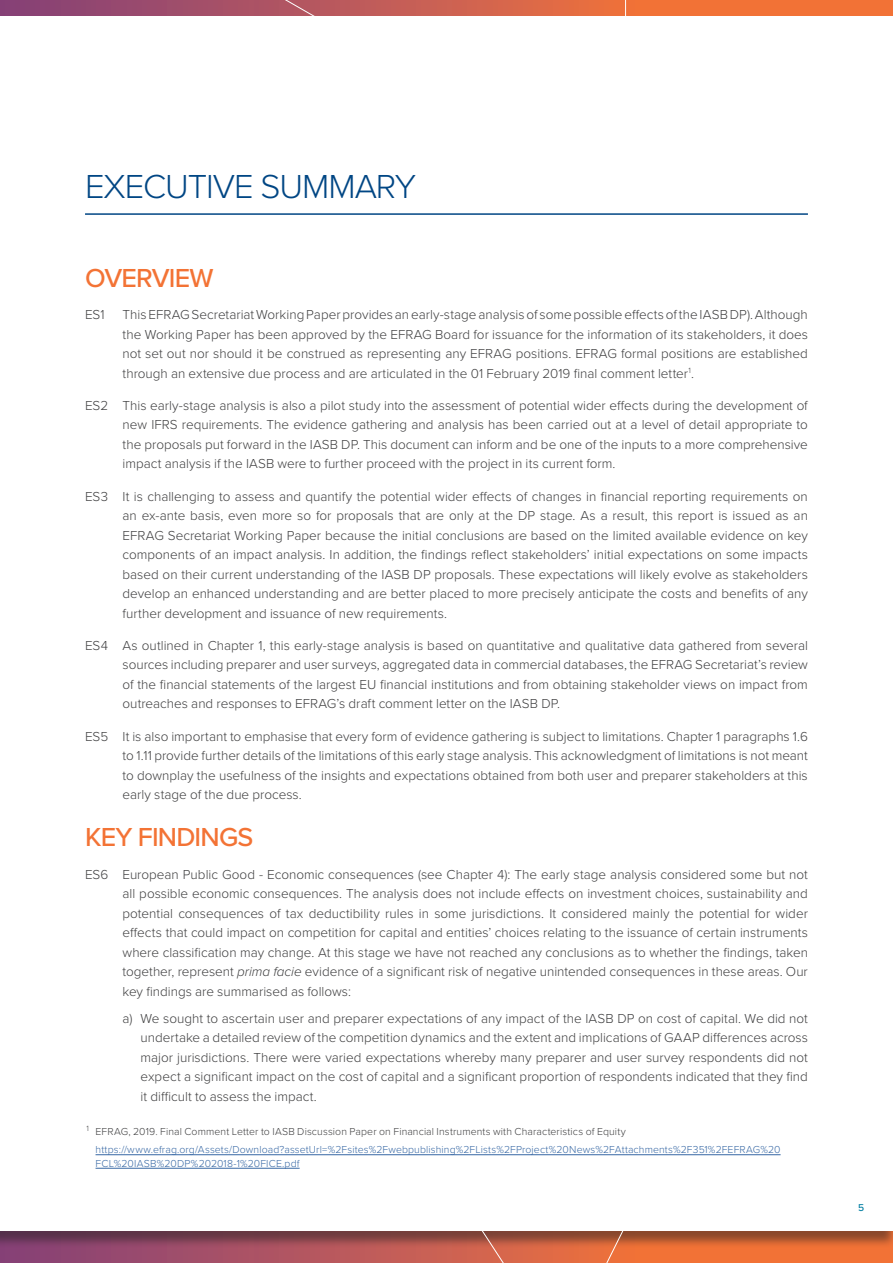
<style>
.page{position:relative;width:893px;height:1263px;background:#fff}
.page>*{position:absolute;margin:0;border:0;box-sizing:border-box;transform-origin:0 0}
.Paginatitel{font:300 34.5px "Proxima Nova";letter-spacing:-.03em;color:#004684}
.broodtekst{font:500 27px "Proxima Nova";letter-spacing:-.03em;color:#f37335}
.broodtekst-2{font:300 13.5px/19.5px "Proxima Nova";color:#3e3e3f;text-align:justify}
.abcde{font:300 13.5px/19.5px "Proxima Nova";color:#3e3e3f;text-align:justify}
.broodtekst-3{font:300 10.5px/13.5px "Proxima Nova";letter-spacing:.01em;color:#3667a4}
.broodtekst-4{font:300 10.5px "Proxima Nova";letter-spacing:.01em;color:#3e3e3f}
.t1{font:500 10.2px "Proxima Nova";color:#007ea2}
.s1{font-style:italic}
</style>
<div class="page">
<svg style="left:173px;top:0;width:454px;height:16px;background:#c55f56"></svg>
<svg style="left:0;top:0;width:173px;height:16px;background:#914670"></svg>
<svg style="left:129px;top:1155px;width:763px;height:108px"></svg>
<hr style="left:85px;top:213px;width:723px;height:2px;background:#004684">
<hr style="left:96px;top:1154px;width:685px;height:1px;background:#3667a4">
<hr style="left:96px;top:1168px;width:204px;height:1px;background:#3667a4">
<p class="Paginatitel" style="left:85px;top:161px;width:333px">EXECUTIVE SUMMARY</p>
<p class="broodtekst" style="left:85px;top:258px;width:130px">OVERVIEW</p>
<p class="broodtekst-2" style="left:85px;top:304px;width:21px">ES1</p>
<p class="broodtekst-2" style="left:123px;top:304px;width:687px">This EFRAG Secretariat Working Paper provides an early-stage analysis of some possible effects of the IASB DP). Although the Working Paper has been approved by the EFRAG Board for issuance for the information of its stakeholders, it does not set out nor should it be construed as representing any EFRAG positions. EFRAG formal positions are established through an extensive due process and are articulated in the 01 February 2019 final comment letter<sup>1</sup>.</p>
<p class="broodtekst-2" style="left:123px;top:395px;width:687px;text-indent:-38px">ES2 This early-stage analysis is also a pilot study into the assessment of potential wider effects during the development of new IFRS requirements. The evidence gathering and analysis has been carried out at a level of detail appropriate to the proposals put forward in the IASB DP. This document can inform and be one of the inputs to a more comprehensive impact analysis if the IASB were to further proceed with the project in its current form.</p>
<p class="broodtekst-2" style="left:123px;top:486px;width:687px;text-indent:-38px">ES3 It is challenging to assess and quantify the potential wider effects of changes in financial reporting requirements on an ex-ante basis, even more so for proposals that are only at the DP stage. As a result, this report is issued as an EFRAG Secretariat Working Paper because the initial conclusions are based on the limited available evidence on key components of an impact analysis. In addition, the findings reflect stakeholders’ initial expectations on some impacts based on their current understanding of the IASB DP proposals. These expectations will likely evolve as stakeholders develop an enhanced understanding and are better placed to more precisely anticipate the costs and benefits of any further development and issuance of new requirements.</p>
<p class="broodtekst-2" style="left:123px;top:635px;width:687px;text-indent:-38px">ES4 As outlined in Chapter 1, this early-stage analysis is based on quantitative and qualitative data gathered from several sources including preparer and user surveys, aggregated data in commercial databases, the EFRAG Secretariat’s review of the financial statements of the largest EU financial institutions and from obtaining stakeholder views on impact from outreaches and responses to EFRAG’s draft comment letter on the IASB DP.</p>
<p class="broodtekst-2" style="left:123px;top:726px;width:687px;text-indent:-38px">ES5 It is also important to emphasise that every form of evidence gathering is subject to limitations. Chapter 1 paragraphs 1.6 to 1.11 provide further details of the limitations of this early stage analysis. This acknowledgment of limitations is not meant to downplay the usefulness of the insights and expectations obtained from both user and preparer stakeholders at this early stage of the due process.</p>
<p class="broodtekst" style="left:85px;top:817px;width:170px">KEY FINDINGS</p>
<p class="broodtekst-2" style="left:123px;top:864px;width:687px;text-indent:-38px">ES6 European Public Good - Economic consequences (see Chapter 4): The early stage analysis considered some but not all possible economic consequences. The analysis does not include effects on investment choices, sustainability and potential consequences of tax deductibility rules in some jurisdictions. It considered mainly the potential for wider effects that could impact on competition for capital and entities’ choices relating to the issuance of certain instruments where classification may change. At this stage we have not reached any conclusions as to whether the findings, taken together, represent <span class="s1">prima facie</span> evidence of a significant risk of negative unintended consequences in these areas. Our key findings are summarised as follows:</p>
<p class="abcde" style="left:141px;top:1008px;width:669px;text-indent:-18px">a) We sought to ascertain user and preparer expectations of any impact of the IASB DP on cost of capital. We did not undertake a detailed review of the competition dynamics and the extent and implications of GAAP differences across major jurisdictions. There were varied expectations whereby many preparer and user survey respondents did not expect a significant impact on the cost of capital and a significant proportion of respondents indicated that they find it difficult to assess the impact.</p>
<p class="broodtekst-4" style="left:87px;top:1124px;width:541px"><sup>1</sup> EFRAG, 2019. Final Comment Letter to IASB Discussion Paper on Financial Instruments with Characteristics of Equity</p>
<p class="broodtekst-3" style="left:96px;top:1142px;width:687px">https://www.efrag.org/Assets/Download?assetUrl=%2Fsites%2Fwebpublishing%2FLists%2FProject%20News%2FAttachments%2F351%2FEFRAG%20<br>FCL%20IASB%20DP%202018-1%20FICE.pdf</p>
<p class="t1" style="left:858px;top:1200px;width:8px">5</p>
</div>
